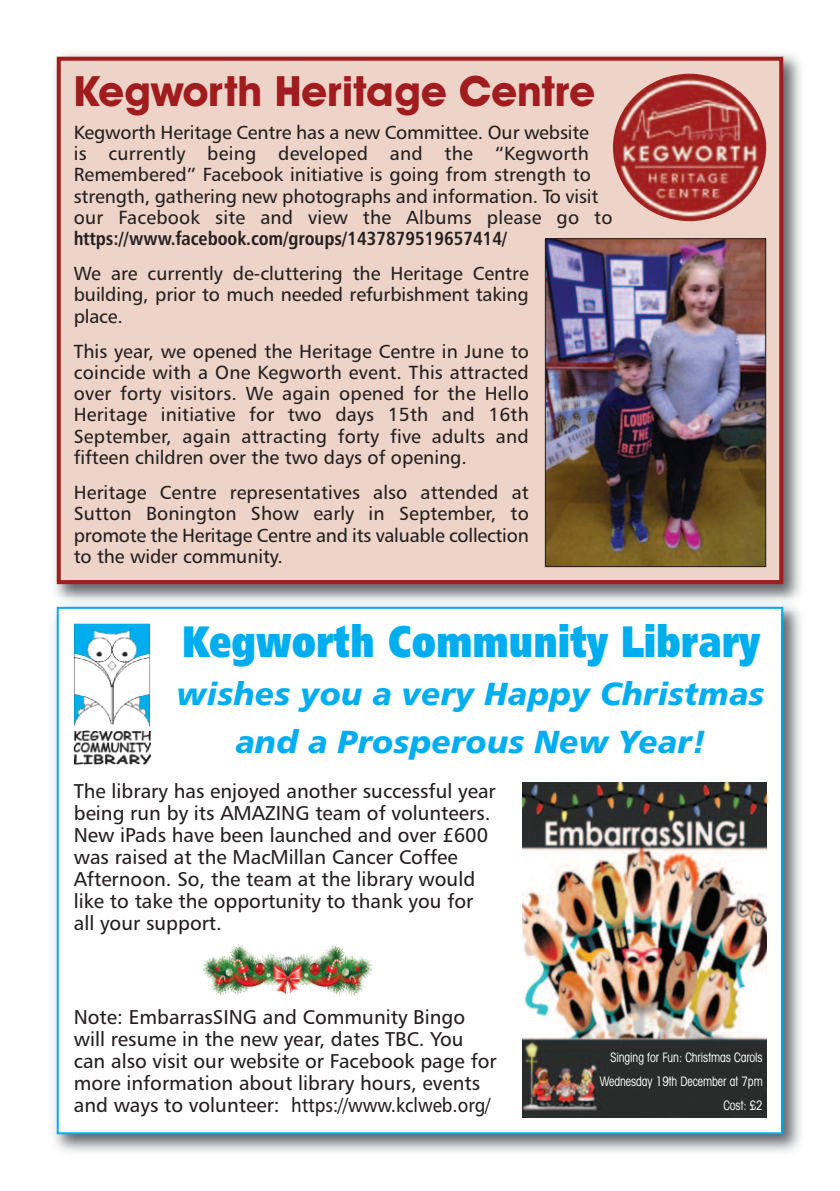
<style>
.page{position:relative;width:840px;height:1191px;background:#fff}
.page>*{position:absolute;margin:0;border:0;box-sizing:border-box;transform-origin:0 0}
.t1{font:44px "Humanist 777 BT Extra Black B";color:#00aeef;scale:.8 1}
.t2{font:700 42px "Avant Garde IT Cby BT";color:#a11c1f}
.t3{font:32px/48px "Humanist 777 BT Black Italic B";color:#00aeef;text-align:center}
.t4{font:20px/22px "Humanist 777 BT Roman B";color:#231f20}
.t5{font:19px/21.2px "Humanist 777 BT Roman B";letter-spacing:-.005em;color:#231f20;text-align:justify}
.t6{font:19px "Humanist 777 BT Bold Condensed B";color:#231f20}
.t7{font:condensed 13px/24px "Avant Garde IT Cby BT";color:#fff;text-align:right;scale:.9 1}
</style>
<div class="page">
<img style="left:54px;top:53px;width:747px;height:1099px">
<div style="left:61px;top:61px;width:717px;height:519px;background:#edd3c8"></div>
<div style="left:57px;top:57px;width:725px;height:527px;border:4px solid #a11c1f"></div>
<img style="left:613px;top:74px;width:152px;height:147px">
<div style="left:59px;top:609px;width:721px;height:523px;background:#fff"></div>
<img style="left:74px;top:624px;width:76px;height:141px">
<img style="left:202px;top:944px;width:170px;height:52px">
<img style="left:522px;top:782px;width:243px;height:335px">
<img style="left:546px;top:240px;width:217px;height:325px">
<div style="left:544px;top:238px;width:221px;height:329px;border:1px solid #231f20"></div>
<h2 class="t2" style="left:74px;top:76px;width:522px">Kegworth Heritage Centre</h2>
<p class="t5" style="left:74px;top:123px;width:540px;text-align:left">Kegworth Heritage Centre has a new Committee. Our website<br>is currently being developed and the “Kegworth Remembered” Facebook initiative is going from strength to strength, gathering new photographs and information. To visit our Facebook site and view the Albums please go to</p>
<p class="t6" style="left:74px;top:231px;width:435px">https://www.facebook.com/groups/1437879519657414/</p>
<p class="t5" style="left:74px;top:264px;width:456px">We are currently de-cluttering the Heritage Centre building, prior to much needed refurbishment taking place.</p>
<p class="t5" style="left:74px;top:342px;width:456px">This year, we opened the Heritage Centre in June to coincide with a One Kegworth event. This attracted over forty visitors. We again opened for the Hello Heritage initiative for two days 15th and 16th September, again attracting forty five adults and fifteen children over the two days of opening.</p>
<p class="t5" style="left:74px;top:483px;width:456px">Heritage Centre representatives also attended at Sutton Bonington Show early in September, to promote the Heritage Centre and its valuable collection to the wider community.</p>
<h1 class="t1" style="left:182px;top:624px;width:723px">Kegworth Community Library</h1>
<h3 class="t3" style="left:177px;top:672px;width:589px">wishes you a very Happy Christmas and a Prosperous New Year!</h3>
<p class="t4" style="left:74px;top:781px;width:423px">The library has enjoyed another successful year being run by its AMAZING team of volunteers.<br>New iPads have been launched and over £600 was raised at the MacMillan Cancer Coffee Afternoon. So, the team at the library would like to take the opportunity to thank you for all your support.</p>
<p class="t4" style="left:74px;top:1007px;width:424px">Note: EmbarrasSING and Community Bingo will resume in the new year, dates TBC. You can also visit our website or Facebook page for more information about library hours, events and ways to volunteer: https://www.kclweb.org/</p>
<p class="t7" style="left:599px;top:1047px;width:182px">Singing for Fun: Christmas Carols<br>Wednesday 19th December at 7pm<br>Cost: £2</p>
</div>
